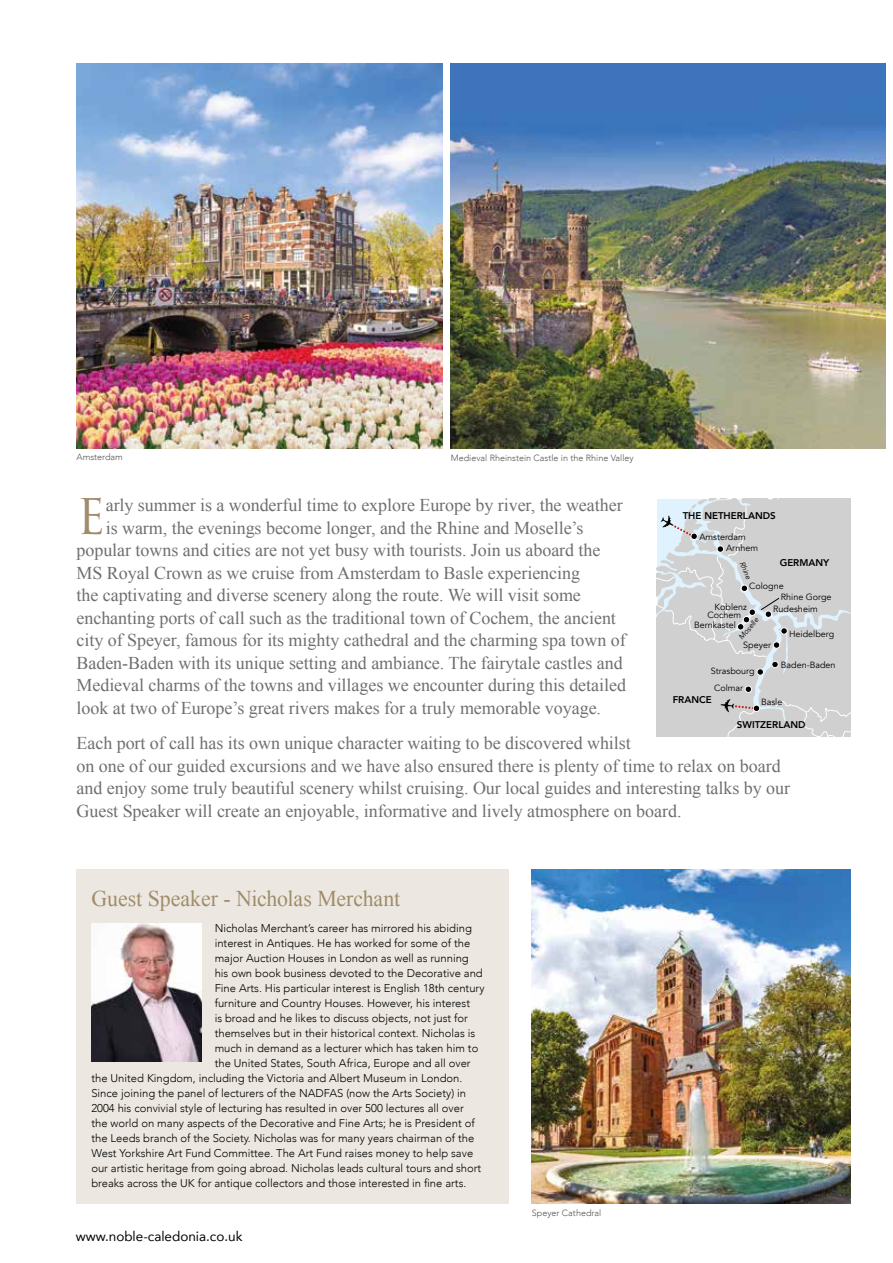
<style>
.page{position:relative;width:893px;height:1263px;background:#fff}
.page>*{position:absolute;margin:0;border:0;box-sizing:border-box;transform-origin:0 0}
.t1{font:47.85px "Trajan Pro 3";color:#a08c6a}
.t2{font:22.5px "Times New Roman";color:#a08c6a}
.t3{font:18px/22.5px "Times New Roman";letter-spacing:-.005em;color:#706f6f}
.t4{font:13.5px "Avenir";color:#000}
.t5{font:300 11.25px "Avenir";color:#000}
.t6{font:800 9.75px "Avenir";color:#000}
.t7{font:9px/9.8px "Avenir";color:#000}
.t8{font:300 9px "Avenir";color:#575756}
.t9{font:italic 7.5px "Avenir";color:#000}
</style>
<div class="page">
<div style="left:657px;top:499px;width:193px;height:237px;background:#d0d0d0"></div>
<svg style="left:717px;top:699px;width:133px;height:37px"></svg>
<div style="left:753px;top:705px;width:7px;height:6px;background:#000;border-radius:50%"></div>
<div style="left:753px;top:705px;width:7px;height:7px;border:1px solid #fff;border-radius:50%"></div>
<svg style="left:757px;top:669px;width:6px;height:6px"></svg>
<div style="left:757px;top:668px;width:7px;height:7px;border:1px solid #fff;border-radius:50%"></div>
<div style="left:772px;top:661px;width:6px;height:7px;background:#000;border-radius:50%"></div>
<div style="left:771px;top:661px;width:8px;height:7px;border:1px solid #fff;border-radius:50%"></div>
<div style="left:780px;top:627px;width:8px;height:7px;border:1px solid #fff;border-radius:50%"></div>
<div style="left:745px;top:686px;width:7px;height:6px;background:#000;border-radius:50%"></div>
<div style="left:745px;top:686px;width:7px;height:7px;border:1px solid #fff;border-radius:50%"></div>
<svg style="left:657px;top:499px;width:130px;height:159px"></svg>
<div style="left:77px;top:870px;width:432px;height:334px;background:#ece8e1"></div>
<img style="left:91px;top:924px;width:111px;height:137px">
<img style="left:77px;top:64px;width:365px;height:385px">
<img style="left:451px;top:64px;width:434px;height:385px">
<img style="left:532px;top:870px;width:318px;height:334px">
<p class="t8" style="left:77px;top:451px;width:48px">Amsterdam</p>
<p class="t8" style="left:451px;top:452px;width:184px">Medieval Rheinstein Castle in the Rhine Valley</p>
<h1 class="t1" style="left:77px;top:484px;width:31px">E</h1>
<h3 class="t3" style="left:106px;top:494px;width:518px">arly summer is a wonderful time to explore Europe by river, the weather</h3>
<p class="t6" style="left:683px;top:508px;width:95px">THE NETHERLANDS</p>
<h3 class="t3" style="left:106px;top:516px;width:479px">is warm, the evenings become longer, and the Rhine and Moselle’s</h3>
<h3 class="t3" style="left:77px;top:539px;width:525px">popular towns and cities are not yet busy with tourists. Join us aboard the</h3>
<h3 class="t3" style="left:77px;top:561px;width:505px">MS Royal Crown as we cruise from Amsterdam to Basle experiencing</h3>
<h3 class="t3" style="left:77px;top:584px;width:506px">the captivating and diverse scenery along the route. We will visit some</h3>
<h3 class="t3" style="left:77px;top:606px;width:541px">enchanting ports of call such as the traditional town of Cochem, the ancient</h3>
<h3 class="t3" style="left:77px;top:629px;width:551px">city of Speyer, famous for its mighty cathedral and the charming spa town of</h3>
<h3 class="t3" style="left:77px;top:651px;width:548px">Baden-Baden with its unique setting and ambiance. The fairytale castles and</h3>
<h3 class="t3" style="left:77px;top:674px;width:551px">Medieval charms of the towns and villages we encounter during this detailed</h3>
<h3 class="t3" style="left:77px;top:696px;width:526px">look at two of Europe’s great rivers makes for a truly memorable voyage.</h3>
<p class="t3" style="left:77px;top:731px;width:715px">Each port of call has its own unique character waiting to be discovered whilst<br>on one of our guided excursions and we have also ensured there is plenty of time to relax on board and enjoy some truly beautiful scenery whilst cruising. Our local guides and interesting talks by our Guest Speaker will create an enjoyable, informative and lively atmosphere on board.</p>
<p class="t7" style="left:699px;top:532px;width:48px">Amsterdam</p>
<p class="t7" style="left:726px;top:544px;width:34px">Arnhem</p>
<p class="t7" style="left:749px;top:581px;width:36px">Cologne</p>
<p class="t6" style="left:780px;top:555px;width:51px">GERMANY</p>
<p class="t9" style="left:746px;top:560px;width:20px;rotate:68deg">Rhine</p>
<p class="t9" style="left:737px;top:636px;width:28px;rotate:-50deg">Moselle</p>
<p class="t7" style="left:781px;top:592px;width:52px">Rhine Gorge</p>
<p class="t7" style="left:715px;top:602px;width:34px">Koblenz</p>
<p class="t7" style="left:773px;top:605px;width:46px">Rudesheim</p>
<p class="t7" style="left:694px;top:610px;width:49px;text-indent:13px">Cochem<br>Bernkastel</p>
<p class="t7" style="left:789px;top:629px;width:47px">Heidelberg</p>
<p class="t7" style="left:743px;top:640px;width:29px">Speyer</p>
<p class="t7" style="left:781px;top:660px;width:56px">Baden-Baden</p>
<p class="t7" style="left:711px;top:666px;width:45px">Strasbourg</p>
<p class="t7" style="left:714px;top:683px;width:31px">Colmar</p>
<p class="t6" style="left:673px;top:692px;width:41px">FRANCE</p>
<p class="t7" style="left:761px;top:697px;width:23px">Basle</p>
<p class="t6" style="left:737px;top:717px;width:70px">SWITZERLAND</p>
<h2 class="t2" style="left:91px;top:883px;width:310px">Guest Speaker - Nicholas Merchant</h2>
<p class="t5" style="left:215px;top:921px;width:259px">Nicholas Merchant’s career has mirrored his abiding</p>
<p class="t5" style="left:215px;top:936px;width:257px">interest in Antiques. He has worked for some of the</p>
<p class="t5" style="left:215px;top:951px;width:256px">major Auction Houses in London as well as running</p>
<p class="t5" style="left:215px;top:966px;width:270px">his own book business devoted to the Decorative and</p>
<p class="t5" style="left:215px;top:981px;width:271px">Fine Arts. His particular interest is English 18th century</p>
<p class="t5" style="left:215px;top:996px;width:257px">furniture and Country Houses. However, his interest</p>
<p class="t5" style="left:215px;top:1011px;width:255px">is broad and he likes to discuss objects, not just for</p>
<p class="t5" style="left:215px;top:1026px;width:262px">themselves but in their historical context. Nicholas is</p>
<p class="t5" style="left:215px;top:1041px;width:265px">much in demand as a lecturer which has taken him to</p>
<p class="t5" style="left:215px;top:1056px;width:258px">the United States, South Africa, Europe and all over</p>
<p class="t5" style="left:91px;top:1071px;width:373px">the United Kingdom, including the Victoria and Albert Museum in London.</p>
<p class="t5" style="left:91px;top:1086px;width:376px">Since joining the panel of lecturers of the NADFAS (now the Arts Society) in</p>
<p class="t5" style="left:91px;top:1101px;width:374px">2004 his convivial style of lecturing has resulted in over 500 lectures all over</p>
<p class="t5" style="left:91px;top:1116px;width:385px">the world on many aspects of the Decorative and Fine Arts; he is President of</p>
<p class="t5" style="left:91px;top:1131px;width:384px">the Leeds branch of the Society. Nicholas was for many years chairman of the</p>
<p class="t5" style="left:91px;top:1146px;width:383px">West Yorkshire Art Fund Committee. The Art Fund raises money to help save</p>
<p class="t5" style="left:91px;top:1161px;width:392px">our artistic heritage from going abroad. Nicholas leads cultural tours and short</p>
<p class="t5" style="left:91px;top:1176px;width:377px">breaks across the UK for antique collectors and those interested in fine arts.</p>
<p class="t4" style="left:76px;top:1226px;width:168px">www.noble-caledonia.co.uk</p>
<p class="t8" style="left:532px;top:1207px;width:71px">Speyer Cathedral</p>
</div>
